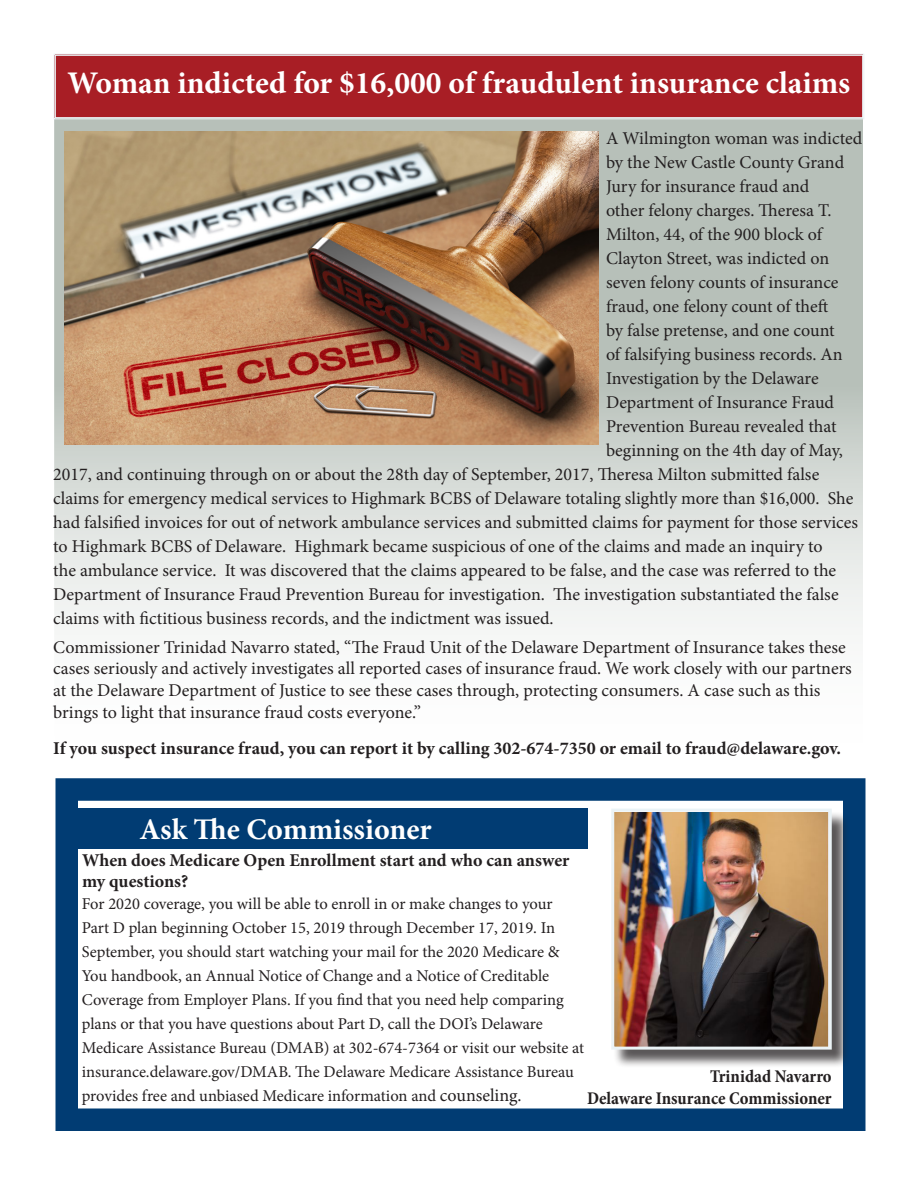
<style>
.page{position:relative;width:918px;height:1188px;background:#fff}
.page>*{position:absolute;margin:0;border:0;box-sizing:border-box;transform-origin:0 0}
.t1{font:700 31.5px "Minion Pro";color:#fff}
.t2{font:700 30px "Minion Pro";color:#fff}
.t3{font:18px/21.6px "Minion Pro";color:#231f20}
.t4{font:700 18px/21.6px "Minion Pro";color:#231f20}
.t5{font:700 condensed 18px "Minion Pro";letter-spacing:-.005em;color:#231f20}
.t6{font:16.5px/24px "Minion Pro";letter-spacing:-.005em;color:#231f20}
.s1{font-size:18px}
</style>
<div class="page">
<div style="left:56px;top:778px;width:810px;height:353px;border:22px solid #013c73"></div>
<div style="left:71px;top:809px;width:517px;height:40px;background:#013c73"></div>
<svg style="left:55px;top:119px;width:808px;height:660px"></svg>
<div style="left:614px;top:811px;width:237px;height:257px;background:#231f20;opacity:.75"></div>
<img style="left:615px;top:813px;width:213px;height:233px">
<div style="left:611px;top:809px;width:221px;height:241px;border:3px solid #ebf3f6"></div>
<img style="left:64px;top:131px;width:534px;height:313px">
<div style="left:54px;top:54px;width:810px;height:65px;background:#a81e25"></div>
<div style="left:55px;top:55px;width:808px;height:63px;border:1px solid #ebf3f6"></div>
<p class="t1" style="left:68px;top:61px;width:784px">Woman indicted for $16,000 of fraudulent insurance claims</p>
<p class="t3" style="left:606px;top:128px;width:258px">A Wilmington woman was indicted</p>
<p class="t3" style="left:606px;top:152px;width:240px">by the New Castle County Grand</p>
<p class="t3" style="left:606px;top:176px;width:205px">Jury for insurance fraud and</p>
<p class="t3" style="left:606px;top:200px;width:227px">other felony charges. Theresa T.</p>
<p class="t3" style="left:606px;top:224px;width:217px">Milton, 44, of the 900 block of</p>
<p class="t3" style="left:606px;top:248px;width:225px">Clayton Street, was indicted on</p>
<p class="t3" style="left:606px;top:272px;width:234px">seven felony counts of insurance</p>
<p class="t3" style="left:606px;top:296px;width:224px">fraud, one felony count of theft</p>
<p class="t3" style="left:606px;top:320px;width:230px">by false pretense, and one count</p>
<p class="t3" style="left:606px;top:344px;width:238px">of falsifying business records. An</p>
<p class="t3" style="left:606px;top:368px;width:214px">Investigation by the Delaware</p>
<p class="t3" style="left:606px;top:392px;width:230px">Department of Insurance Fraud</p>
<p class="t3" style="left:606px;top:416px;width:232px">Prevention Bureau revealed that</p>
<p class="t3" style="left:606px;top:440px;width:238px">beginning on the 4th day of May,</p>
<p class="t3" style="left:53px;top:464px;width:768px">2017, and continuing through on or about the 28th day of September, 2017, Theresa Milton submitted false</p>
<p class="t3" style="left:53px;top:488px;width:802px">claims for emergency medical services to Highmark BCBS of Delaware totaling slightly more than $16,000. She</p>
<p class="t3" style="left:53px;top:512px;width:806px">had falsified invoices for out of network ambulance services and submitted claims for payment for those services</p>
<p class="t3" style="left:53px;top:536px;width:771px">to Highmark BCBS of Delaware. Highmark became suspicious of one of the claims and made an inquiry to</p>
<p class="t3" style="left:53px;top:560px;width:785px">the ambulance service. It was discovered that the claims appeared to be false, and the case was referred to the</p>
<p class="t3" style="left:53px;top:584px;width:787px">Department of Insurance Fraud Prevention Bureau for investigation. The investigation substantiated the false</p>
<p class="t3" style="left:53px;top:608px;width:502px">claims with fictitious business records, and the indictment was issued.</p>
<p class="t3" style="left:53px;top:636px;width:800px">Commissioner Trinidad Navarro stated, “The Fraud Unit of the Delaware Department of Insurance takes these cases seriously and actively investigates all reported cases of insurance fraud. We work closely with our partners at the Delaware Department of Justice to see these cases through, protecting consumers. A case such as this brings to light that insurance fraud costs everyone.”</p>
<p class="t4" style="left:53px;top:737px;width:789px">If you suspect insurance fraud, you can report it by calling 302-674-7350 or email to fraud@delaware.gov.</p>
<p class="t2" style="left:140px;top:808px;width:293px">Ask The Commissioner</p>
<p class="t4" style="left:82px;top:849px;width:489px">When does Medicare Open Enrollment start and who can answer my questions?</p>
<p class="t6" style="left:82px;top:892px;width:504px">For 2020 coverage, you will be able to enroll in or make changes to your<br>Part D plan beginning October 15, 2019 through December 17, 2019. In September, you should start watching your mail for the 2020 Medicare &amp; You handbook, an Annual Notice of Change and a Notice of Creditable Coverage from Employer Plans. If you find that you need help comparing plans or that you have questions about Part D, call the DOI’s Delaware Medicare Assistance Bureau (DMAB) at 302-674-7364 or visit our website at insurance.delaware.gov/DMAB. The Delaware Medicare Assistance Bureau provides free and unbiased Medicare information and <span class="s1">counseling.</span></p>
<p class="t5" style="left:710px;top:1064px;width:123px">Trinidad Navarro</p>
<p class="t5" style="left:587px;top:1086px;width:246px">Delaware Insurance Commissioner</p>
</div>
